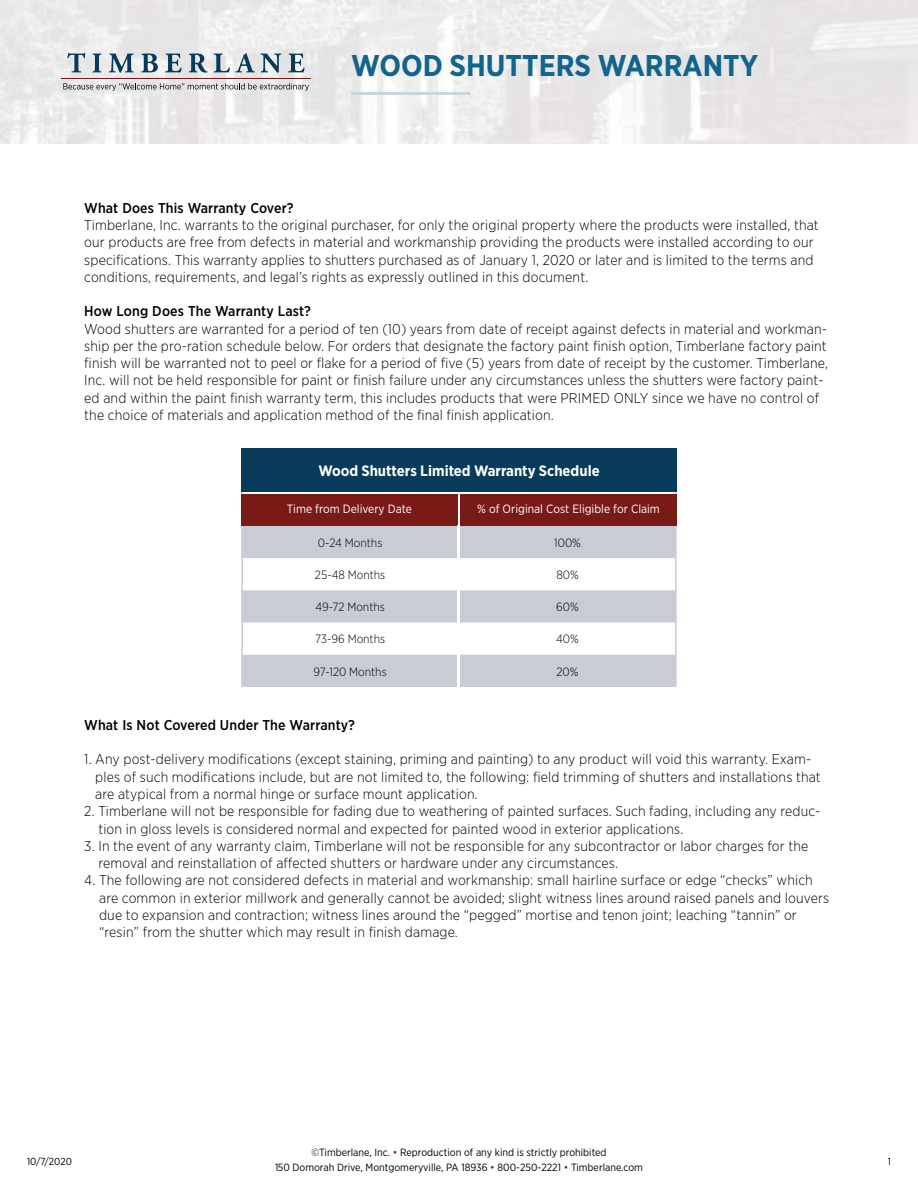
<style>
.page{position:relative;width:918px;height:1188px;background:#fff}
.page>*{position:absolute;margin:0;border:0;box-sizing:border-box;transform-origin:0 0}
.t1{font:700 30px "Gotham Narrow";color:#11648e}
.t2{font:700 15px "Gotham Narrow";color:#fff}
.t3{font:300 14.25px/17.2px "Gotham Narrow";letter-spacing:.01em;color:#000}
.t4{font:500 14.25px "Gotham Narrow";letter-spacing:.01em;color:#000}
.t5{font:300 12px "Gotham Narrow";color:#000}
.t6{font:12px "Gotham Narrow";color:#fff}
.t7{font:10.5px/15px "Gotham Narrow";color:#000;text-align:center}
.t8{font:10.2px "Gotham Narrow";color:#000}
.s1{color:#791a17}
</style>
<div class="page">
<img style="left:0;top:0;width:918px;height:144px">
<svg style="left:67px;top:53px;width:18px;height:19px"></svg>
<svg style="left:92px;top:54px;width:9px;height:18px"></svg>
<svg style="left:109px;top:54px;width:25px;height:19px"></svg>
<svg style="left:141px;top:54px;width:17px;height:18px"></svg>
<svg style="left:165px;top:54px;width:17px;height:18px"></svg>
<svg style="left:189px;top:54px;width:19px;height:19px"></svg>
<svg style="left:214px;top:53px;width:41px;height:19px"></svg>
<svg style="left:261px;top:54px;width:20px;height:19px"></svg>
<svg style="left:288px;top:54px;width:17px;height:18px"></svg>
<hr style="left:61px;top:78px;width:249px;height:1px;background:#791a17">
<svg style="left:63px;top:83px;width:246px;height:8px;background:#bdbcbc"></svg>
<hr style="left:351px;top:92px;width:120px;height:2px;background:#cbd4d9">
<svg style="left:241px;top:526px;width:435px;height:161px;fill:#caccd5"></svg>
<div style="left:241px;top:449px;width:436px;height:43px;background:#083a59"></div>
<div style="left:242px;top:495px;width:216px;height:31px;background:#791a17"></div>
<div style="left:461px;top:495px;width:216px;height:31px;background:#791a17"></div>
<hr style="left:457px;top:526px;width:3px;height:161px;background:#fff">
<h1 class="t1" style="left:351px;top:46px;width:408px">WOOD SHUTTERS WARRANTY</h1>
<p class="t4" style="left:84px;top:199px;width:211px">What Does This Warranty Cover?</p>
<p class="t3" style="left:84px;top:216px;width:736px">Timberlane, Inc. warrants to the original purchaser, for only the original property where the products were installed, that our products are free from defects in material and workmanship providing the products were installed according to our specifications. This warranty applies to shutters purchased as of January 1, 2020 or later and is limited to the terms and conditions, requirements, and legal’s rights as expressly outlined in this document.</p>
<p class="t4" style="left:84px;top:302px;width:228px">How Long Does The Warranty Last?</p>
<p class="t3" style="left:84px;top:320px;width:745px">Wood shutters are warranted for a period of ten (10) years from date of receipt against defects in material and workman&shy;ship per the pro-ration schedule below. For orders that designate the factory paint finish option, Timberlane factory paint finish will be warranted not to peel or flake for a period of five (5) years from date of receipt by the customer. Timberlane, Inc. will not be held responsible for paint or finish failure under any circumstances unless the shutters were factory paint&shy;ed and within the paint finish warranty term, this includes products that were PRIMED ONLY since we have no control of the choice of materials and application method of the final finish application.</p>
<p class="t2" style="left:318px;top:461px;width:283px">Wood Shutters Limited Warranty Schedule</p>
<p class="t6" style="left:287px;top:502px;width:127px">Time from Delivery Date</p>
<p class="t6" style="left:477px;top:502px;width:184px">% of Original Cost Eligible for Claim</p>
<p class="t5" style="left:318px;top:535px;width:66px">0-24 Months</p>
<p class="t5" style="left:554px;top:535px;width:28px">100%</p>
<p class="t5" style="left:315px;top:567px;width:72px">25-48 Months</p>
<p class="t5" style="left:556px;top:567px;width:24px">80%</p>
<p class="t5" style="left:315px;top:600px;width:71px">49-72 Months</p>
<p class="t5" style="left:556px;top:600px;width:24px">60%</p>
<p class="t5" style="left:315px;top:632px;width:72px">73-96 Months</p>
<p class="t5" style="left:556px;top:632px;width:24px">40%</p>
<p class="t5" style="left:314px;top:664px;width:75px">97-120 Months</p>
<p class="t5" style="left:557px;top:664px;width:24px">20%</p>
<p class="t4" style="left:84px;top:716px;width:272px">What Is Not Covered Under The Warranty?</p>
<p class="t3" style="left:95px;top:751px;width:727px;text-indent:-11px">1. Any post-delivery modifications (except staining, priming and painting) to any product will void this warranty. Exam&shy;ples of such modifications include, but are not limited to, the following: field trimming of shutters and installations that are atypical from a normal hinge or surface mount application.</p>
<p class="t3" style="left:98px;top:802px;width:724px;text-indent:-14px">2. Timberlane will not be responsible for fading due to weathering of painted surfaces. Such fading, including any reduc&shy;tion in gloss levels is considered normal and expected for painted wood in exterior applications.</p>
<p class="t3" style="left:98px;top:837px;width:712px;text-indent:-14px">3. In the event of any warranty claim, Timberlane will not be responsible for any subcontractor or labor charges for the removal and reinstallation of affected shutters or hardware under any circumstances.</p>
<p class="t3" style="left:99px;top:871px;width:731px;text-indent:-15px">4. The following are not considered defects in material and workmanship: small hairline surface or edge “checks” which are common in exterior millwork and generally cannot be avoided; slight witness lines around raised panels and louvers due to expansion and contraction; witness lines around the “pegged” mortise and tenon joint; leaching “tannin” or “resin” from the shutter which may result in finish damage.</p>
<p class="t8" style="left:27px;top:1155px;width:46px">10/7/2020</p>
<p class="t7" style="left:275px;top:1144px;width:369px">©Timberlane, Inc. <span class="s1">•</span> Reproduction of any kind is strictly prohibited<br>150 Domorah Drive, Montgomeryville, PA 18936 <span class="s1">•</span> 800-250-2221 <span class="s1">•</span> Timberlane.com</p>
<p class="t8" style="left:888px;top:1155px;width:5px">1</p>
</div>
